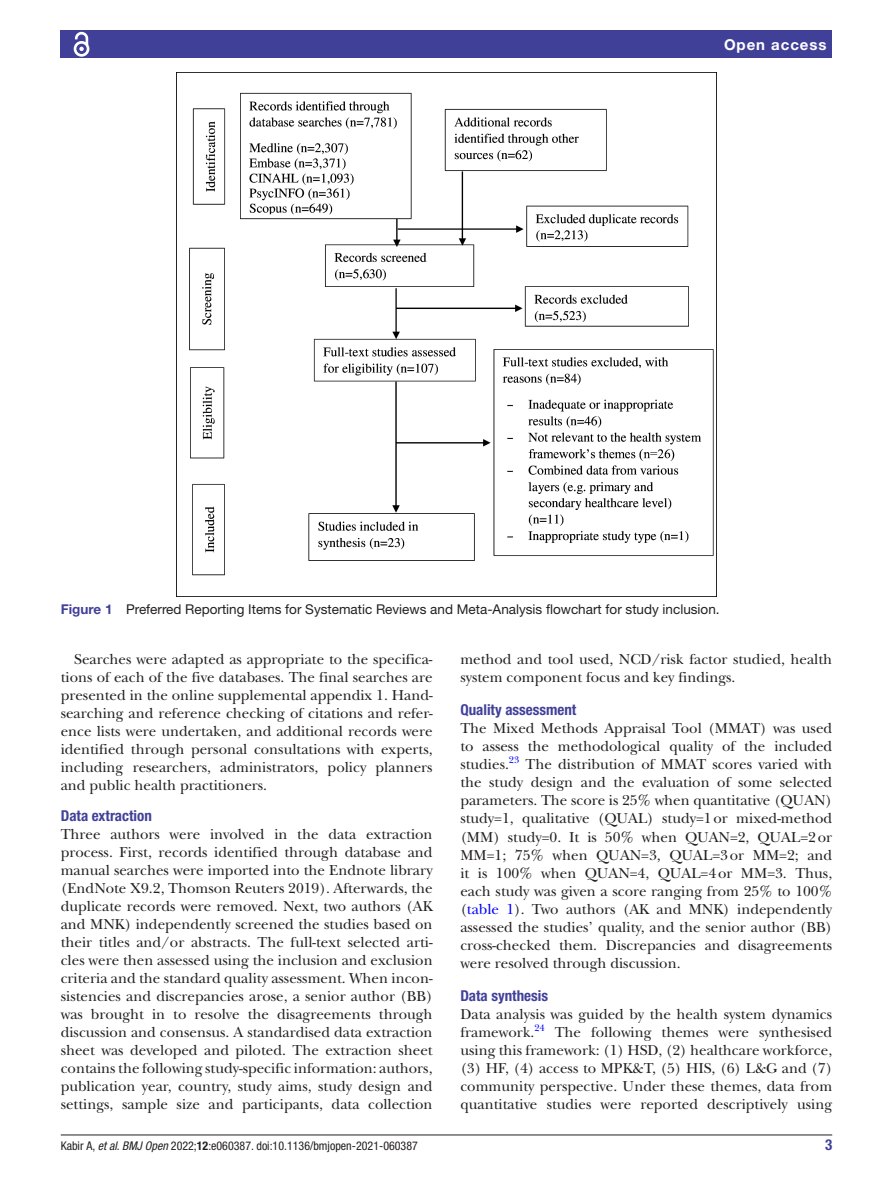
<style>
.page{position:relative;width:893px;height:1191px;background:#fff}
.page>*{position:absolute;margin:0;border:0;box-sizing:border-box;transform-origin:0 0}
.t1{font:15px/18px "New Baskerville";color:#231f20;text-align:justify}
.t2{font:700 condensed 15px "Helvetica Neue LT Std";color:#414099}
.t3{font:700 15px "Helvetica Neue LT Std";letter-spacing:.065em;color:#fff}
.t4{font:13.5px "Helvetica Neue LT Std";color:#231f20}
.t5{font:condensed 12px "Helvetica Neue LT Std";color:#231f20}
.t6{font:9.9px "New Baskerville";color:#00f}
.s1{font-weight:700;color:#414099}
.s2{color:#00f}
.s3{font-style:italic}
.s4{font-weight:700}
</style>
<div class="page">
<hr style="left:61px;top:1134px;width:771px;height:1px;background:#231f20">
<div style="left:61px;top:31px;width:771px;height:27px;background:#414099"></div>
<svg style="left:73px;top:31px;width:17px;height:26px"></svg>
<img style="left:176px;top:73px;width:538px;height:523px">
<p class="t3" style="left:724px;top:35px;width:104px">Open access</p>
<p class="t4" style="left:61px;top:601px;width:660px"><span class="s1">Figure 1</span> Preferred Reporting Items for Systematic Reviews and Meta-Analysis flowchart for study inclusion.</p>
<p class="t1" style="left:61px;top:650px;width:373px;text-indent:14px">Searches were adapted as appropriate to the specifica&shy;tions of each of the five databases. The final searches are presented in the online supplemental appendix 1. Hand&shy;searching and reference checking of citations and refer&shy;ence lists were undertaken, and additional records were identified through personal consultations with experts, including researchers, administrators, policy planners and public health practitioners.</p>
<p class="t2" style="left:61px;top:807px;width:93px">Data extraction</p>
<p class="t1" style="left:61px;top:825px;width:373px">Three authors were involved in the data extraction process. First, records identified through database and manual searches were imported into the Endnote library (EndNote X9.2, Thomson Reuters 2019). Afterwards, the duplicate records were removed. Next, two authors (AK and MNK) independently screened the studies based on their titles and/or abstracts. The full-text selected arti&shy;cles were then assessed using the inclusion and exclusion criteria and the standard quality assessment. When incon&shy;sistencies and discrepancies arose, a senior author (BB) was brought in to resolve the disagreements through discussion and consensus. A standardised data extraction sheet was developed and piloted. The extraction sheet contains the following study-specific information: authors, publication year, country, study aims, study design and settings, sample size and participants, data collection</p>
<p class="t1" style="left:460px;top:650px;width:373px">method and tool used, NCD/risk factor studied, health system component focus and key findings.</p>
<p class="t2" style="left:460px;top:701px;width:118px">Quality assessment</p>
<p class="t1" style="left:460px;top:719px;width:373px">The Mixed Methods Appraisal Tool (MMAT) was used to assess the methodological quality of the included studies.</p>
<p class="t6" style="left:509px;top:753px;width:12px">23</p>
<p class="t1" style="left:460px;top:755px;width:373px;text-indent:65px">The distribution of MMAT scores varied with the study design and the evaluation of some selected parameters. The score is 25% when quantitative (QUAN) study=1, qualitative (QUAL) study=1or mixed-method (MM) study=0. It is 50% when QUAN=2, QUAL=2or MM=1; 75% when QUAN=3, QUAL=3or MM=2; and it is 100% when QUAN=4, QUAL=4or MM=3. Thus, each study was given a score ranging from 25% to 100% (<span class="s2">table 1</span>). Two authors (AK and MNK) independently assessed the studies’ quality, and the senior author (BB) cross-checked them. Discrepancies and disagreements were resolved through discussion.</p>
<p class="t2" style="left:460px;top:987px;width:89px">Data synthesis</p>
<p class="t1" style="left:460px;top:1005px;width:373px">Data analysis was guided by the health system dynamics framework.</p>
<p class="t6" style="left:534px;top:1021px;width:12px">24</p>
<p class="t1" style="left:460px;top:1023px;width:373px;text-indent:94px">The following themes were synthesised using this framework: (1) HSD, (2) healthcare workforce, (3) HF, (4) access to MPK&amp;T, (5) HIS, (6) L&amp;G and (7) community perspective. Under these themes, data from quantitative studies were reported descriptively using</p>
<p class="t5" style="left:61px;top:1138px;width:359px">Kabir A, <span class="s3">et al</span>. <span class="s3">BMJ Open</span> 2022;<span class="s4">12</span>:e060387. doi:10.1136/bmjopen-2021-060387</p>
<p class="t2" style="left:825px;top:1135px;width:9px">3</p>
</div>
